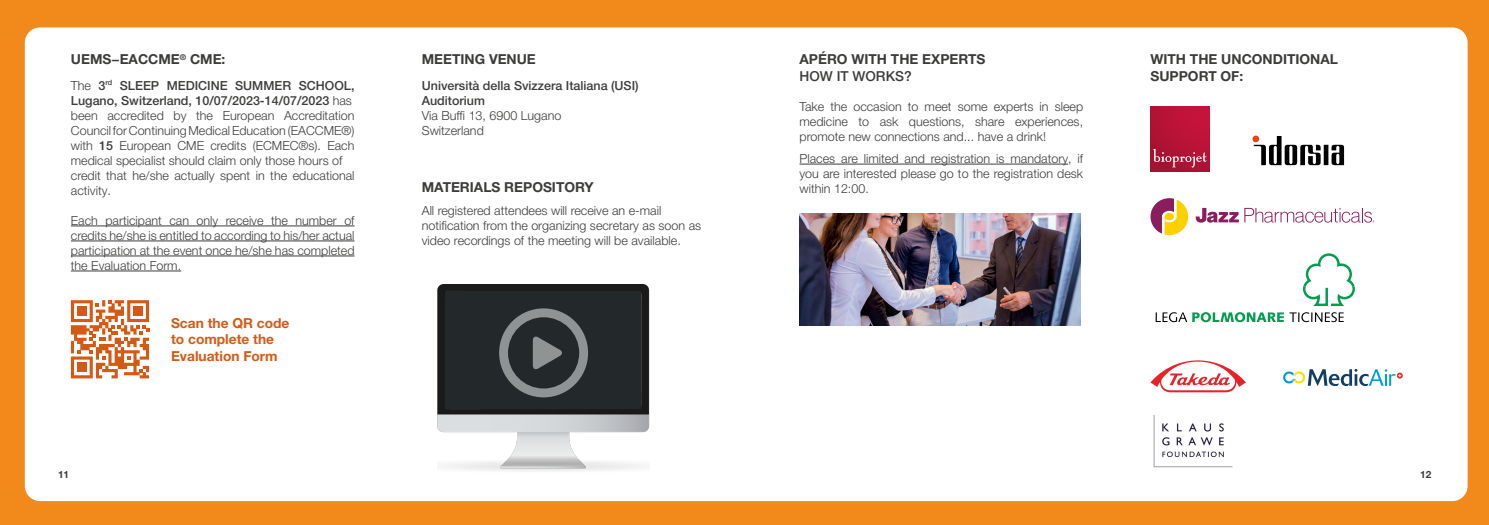
<style>
.page{position:relative;width:1489px;height:525px;background:#fff}
.page>*{position:absolute;margin:0;border:0;box-sizing:border-box;transform-origin:0 0}
.t1{font:700 13.75px/16.5px "Helvetica Neue LT Pro";color:#3c3c3b}
.t2{font:700 13.75px/16.5px "Helvetica Neue LT Pro";color:#d55914}
.t3{font:500 13.75px "Helvetica Neue LT Pro";color:#3c3c3b}
.t4{font:300 12.5px/15px "Helvetica Neue LT Pro";color:#3c3c3b}
.t5{font:500 12.5px/15px "Helvetica Neue LT Pro";color:#3c3c3b}
.t6{font:700 10px "Helvetica Neue LT Pro";color:#3c3c3b}
.s1{font-weight:500}
</style>
<div class="page">
<div style="left:0;top:0;width:1488px;height:524px;background:#f18a1b"></div>
<div style="left:25px;top:27px;width:1442px;height:474px;background:#fff;border-radius:15px"></div>
<hr style="left:71px;top:225px;width:283px;height:1px;background:#3c3c3b">
<hr style="left:71px;top:240px;width:283px;height:1px;background:#3c3c3b">
<hr style="left:71px;top:255px;width:283px;height:1px;background:#3c3c3b">
<hr style="left:71px;top:270px;width:110px;height:1px;background:#3c3c3b">
<svg style="left:71px;top:300px;width:78px;height:78px"></svg>
<img style="left:437px;top:284px;width:212px;height:187px">
<div style="left:445px;top:291px;width:196px;height:118px;background:#23282a"></div>
<svg style="left:499px;top:308px;width:89px;height:89px"></svg>
<hr style="left:799px;top:164px;width:269px;height:1px;background:#3c3c3b">
<svg style="left:1303px;top:253px;width:51px;height:53px"></svg>
<svg style="left:1155px;top:312px;width:128px;height:10px"></svg>
<svg style="left:1289px;top:312px;width:54px;height:10px"></svg>
<img style="left:1153px;top:415px;width:80px;height:53px">
<svg style="left:1253px;top:136px;width:90px;height:29px"></svg>
<img style="left:1150px;top:106px;width:59px;height:65px">
<svg style="left:1152px;top:149px;width:54px;height:18px"></svg>
<svg style="left:1150px;top:360px;width:95px;height:32px"></svg>
<svg style="left:1150px;top:198px;width:38px;height:37px"></svg>
<svg style="left:1195px;top:208px;width:43px;height:14px"></svg>
<svg style="left:1244px;top:208px;width:130px;height:14px"></svg>
<svg style="left:1283px;top:369px;width:119px;height:17px"></svg>
<img style="left:799px;top:214px;width:281px;height:111px">
<p class="t1" style="left:71px;top:51px;width:156px">UEMS−EACCME<sup>®</sup> CME:</p>
<p class="t4" style="left:71px;top:77px;width:285px">The <span class="s1">3</span><sup>rd</sup> <span class="s1">SLEEP MEDICINE SUMMER SCHOOL, Lugano, Switzerland, 10/07/2023-14/07/2023</span> has been accredited by the European Accreditation Council for Continuing Medical Education (EACCME®) with <span class="s1">15</span> European CME credits (ECMEC®s). Each medical specialist should claim only those hours of credit that he/she actually spent in the educational activity.</p>
<p class="t4" style="left:71px;top:212px;width:285px;text-align:justify">Each participant can only receive the number of credits he/she is entitled to according to his/her actual participation at the event once he/she has completed the Evaluation Form.</p>
<p class="t2" style="left:171px;top:314px;width:120px">Scan the QR code to complete the<br>Evaluation Form</p>
<p class="t1" style="left:422px;top:51px;width:116px">MEETING VENUE</p>
<p class="t5" style="left:422px;top:77px;width:218px">Università della Svizzera Italiana (USI)<br>Auditorium</p>
<p class="t4" style="left:422px;top:107px;width:141px">Via Buffi 13, 6900 Lugano<br>Switzerland</p>
<p class="t1" style="left:422px;top:179px;width:173px">MATERIALS REPOSITORY</p>
<p class="t4" style="left:422px;top:202px;width:281px">All registered attendees will receive an e-mail notification from the organizing secretary as soon as video recordings of the meeting will be available.</p>
<p class="t1" style="left:799px;top:51px;width:187px">APÉRO WITH THE EXPERTS</p>
<p class="t3" style="left:799px;top:67px;width:114px">HOW IT WORKS?</p>
<p class="t4" style="left:799px;top:98px;width:285px;text-align:justify">Take the occasion to meet some experts in sleep medicine to ask questions, share experiences, promote new connections and... have a drink!</p>
<p class="t4" style="left:799px;top:150px;width:285px;text-align:justify">Places are limited and registration is mandatory, if you are interested please go to the registration desk within 12:00.</p>
<p class="t1" style="left:1150px;top:51px;width:189px">WITH THE UNCONDITIONAL<br>SUPPORT OF:</p>
<p class="t6" style="left:58px;top:467px;width:13px">11</p>
<p class="t6" style="left:1419px;top:467px;width:13px">12</p>
</div>
